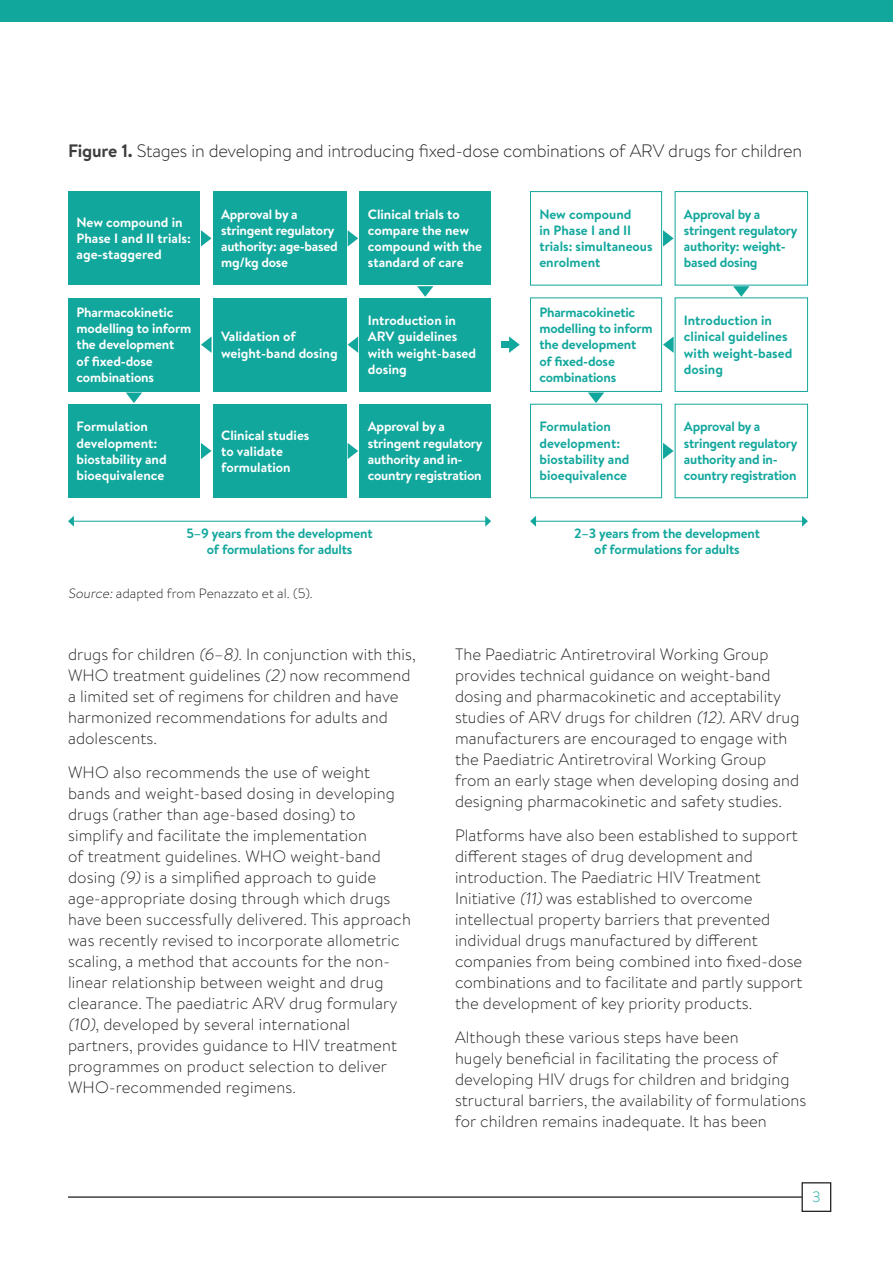
<style>
.page{position:relative;width:893px;height:1263px;background:#fff}
.page>*{position:absolute;margin:0;border:0;box-sizing:border-box;transform-origin:0 0}
.table_title{font:300 18px "Brandon Text";letter-spacing:-.01em;color:#231f20}
.maintext{font:300 16.5px/21px "Brandon Text";letter-spacing:.005em;color:#231f20}
.t1{font:300 15px "Brandon Text";color:#12a79d}
.t2{font:700 13.5px/16.2px "Brandon Text";letter-spacing:-.005em;color:#fff}
.t3{font:700 13.5px/16.2px "Brandon Text";letter-spacing:-.015em;color:#12a79d}
.source{font:300 13.5px "Brandon Text";letter-spacing:.005em;color:#231f20}
.s1{font-weight:700;color:#3e3e3f}
</style>
<div class="page">
<div style="left:0;top:0;width:893px;height:21px;background:#12a79d"></div>
<hr style="left:73px;top:521px;width:413px;height:1px;background:#12a79d">
<svg style="left:68px;top:516px;width:6px;height:11px"></svg>
<svg style="left:485px;top:516px;width:6px;height:11px"></svg>
<hr style="left:535px;top:521px;width:268px;height:1px;background:#12a79d">
<svg style="left:530px;top:516px;width:6px;height:11px"></svg>
<svg style="left:802px;top:516px;width:6px;height:11px"></svg>
<div style="left:530px;top:191px;width:132px;height:94px;border:1px solid #12a79d"></div>
<div style="left:675px;top:191px;width:133px;height:94px;border:1px solid #12a79d"></div>
<div style="left:675px;top:297px;width:133px;height:95px;border:1px solid #12a79d"></div>
<div style="left:530px;top:297px;width:132px;height:95px;border:1px solid #12a79d"></div>
<div style="left:530px;top:404px;width:132px;height:94px;border:1px solid #12a79d"></div>
<svg style="left:663px;top:230px;width:11px;height:17px"></svg>
<svg style="left:663px;top:443px;width:11px;height:16px"></svg>
<svg style="left:663px;top:336px;width:11px;height:17px"></svg>
<svg style="left:733px;top:286px;width:16px;height:11px"></svg>
<svg style="left:588px;top:392px;width:16px;height:11px"></svg>
<div style="left:68px;top:192px;width:132px;height:93px;background:#12a79d"></div>
<div style="left:213px;top:192px;width:134px;height:93px;background:#12a79d"></div>
<div style="left:359px;top:192px;width:132px;height:93px;background:#12a79d"></div>
<div style="left:359px;top:298px;width:132px;height:93px;background:#12a79d"></div>
<div style="left:213px;top:298px;width:134px;height:93px;background:#12a79d"></div>
<div style="left:68px;top:298px;width:132px;height:93px;background:#12a79d"></div>
<div style="left:68px;top:404px;width:132px;height:94px;background:#12a79d"></div>
<div style="left:213px;top:404px;width:134px;height:94px;background:#12a79d"></div>
<div style="left:359px;top:404px;width:132px;height:94px;background:#12a79d"></div>
<svg style="left:201px;top:230px;width:10px;height:17px"></svg>
<svg style="left:201px;top:443px;width:10px;height:16px"></svg>
<svg style="left:348px;top:230px;width:10px;height:17px"></svg>
<svg style="left:348px;top:443px;width:10px;height:16px"></svg>
<svg style="left:348px;top:336px;width:10px;height:17px"></svg>
<svg style="left:201px;top:336px;width:11px;height:17px"></svg>
<svg style="left:417px;top:286px;width:16px;height:11px"></svg>
<svg style="left:126px;top:392px;width:16px;height:11px"></svg>
<svg style="left:509px;top:336px;width:11px;height:17px"></svg>
<div style="left:502px;top:341px;width:8px;height:7px;background:#12a79d"></div>
<hr style="left:68px;top:1196px;width:740px;height:2px;background:#231f20">
<div style="left:802px;top:1183px;width:29px;height:28px;background:#fff"></div>
<div style="left:801px;top:1182px;width:30px;height:30px;border:1px solid #231f20"></div>
<p class="table_title" style="left:68px;top:139px;width:736px"><span class="s1">Figure 1.</span> Stages in developing and introducing fixed-dose combinations of ARV drugs for children</p>
<p class="t2" style="left:77px;top:214px;width:116px">New compound in<br>Phase I and II trials: age-staggered</p>
<p class="t2" style="left:221px;top:206px;width:118px">Approval by a stringent regulatory authority: age-based mg/kg dose</p>
<p class="t2" style="left:368px;top:206px;width:116px">Clinical trials to compare the new compound with the standard of care</p>
<p class="t2" style="left:77px;top:304px;width:116px">Pharmacokinetic modelling to inform the development<br>of fixed-dose combinations</p>
<p class="t2" style="left:221px;top:328px;width:118px">Validation of weight-band dosing</p>
<p class="t2" style="left:368px;top:312px;width:110px">Introduction in<br>ARV guidelines with weight-based dosing</p>
<p class="t2" style="left:77px;top:418px;width:92px">Formulation development: biostability and bioequivalence</p>
<p class="t2" style="left:221px;top:426px;width:90px">Clinical studies to validate formulation</p>
<p class="t2" style="left:368px;top:418px;width:116px">Approval by a stringent regulatory authority and in&shy;country registration</p>
<p class="t3" style="left:186px;top:525px;width:188px;text-align:center">5–9 years from the development of formulations for adults</p>
<p class="source" style="left:68px;top:584px;width:246px">Source: adapted from Penazzato et al. (5).</p>
<p class="t3" style="left:539px;top:206px;width:115px">New compound<br>in Phase I and II trials: simultaneous enrolment</p>
<p class="t3" style="left:684px;top:206px;width:115px">Approval by a stringent regulatory authority: weight&shy;based dosing</p>
<p class="t3" style="left:539px;top:304px;width:115px">Pharmacokinetic modelling to inform the development<br>of fixed-dose combinations</p>
<p class="t3" style="left:684px;top:312px;width:110px">Introduction in clinical guidelines with weight-based dosing</p>
<p class="t3" style="left:539px;top:418px;width:92px">Formulation development: biostability and bioequivalence</p>
<p class="t3" style="left:684px;top:418px;width:115px">Approval by a stringent regulatory authority and in&shy;country registration</p>
<p class="t3" style="left:574px;top:525px;width:187px;text-align:center">2–3 years from the development of formulations for adults</p>
<p class="maintext" style="left:68px;top:643px;width:349px">drugs for children (6–8). In conjunction with this, WHO treatment guidelines (2) now recommend a limited set of regimens for children and have harmonized recommendations for adults and adolescents.</p>
<p class="maintext" style="left:68px;top:761px;width:344px">WHO also recommends the use of weight bands and weight-based dosing in developing drugs (rather than age-based dosing) to simplify and facilitate the implementation<br>of treatment guidelines. WHO weight-band dosing (9) is a simplified approach to guide age-appropriate dosing through which drugs have been successfully delivered. This approach was recently revised to incorporate allometric scaling, a method that accounts for the non&shy;linear relationship between weight and drug clearance. The paediatric ARV drug formulary (10), developed by several international partners, provides guidance to HIV treatment programmes on product selection to deliver WHO-recommended regimens.</p>
<p class="maintext" style="left:455px;top:644px;width:346px">The Paediatric Antiretroviral Working Group provides technical guidance on weight-band dosing and pharmacokinetic and acceptability studies of ARV drugs for children (12). ARV drug manufacturers are encouraged to engage with the Paediatric Antiretroviral Working Group from an early stage when developing dosing and designing pharmacokinetic and safety studies.</p>
<p class="maintext" style="left:455px;top:824px;width:349px">Platforms have also been established to support different stages of drug development and introduction. The Paediatric HIV Treatment Initiative (11) was established to overcome intellectual property barriers that prevented individual drugs manufactured by different companies from being combined into fixed-dose combinations and to facilitate and partly support the development of key priority products.</p>
<p class="maintext" style="left:455px;top:1026px;width:353px">Although these various steps have been<br>hugely beneficial in facilitating the process of developing HIV drugs for children and bridging structural barriers, the availability of formulations for children remains inadequate. It has been</p>
<p class="t1" style="left:812px;top:1187px;width:10px">3</p>
</div>
